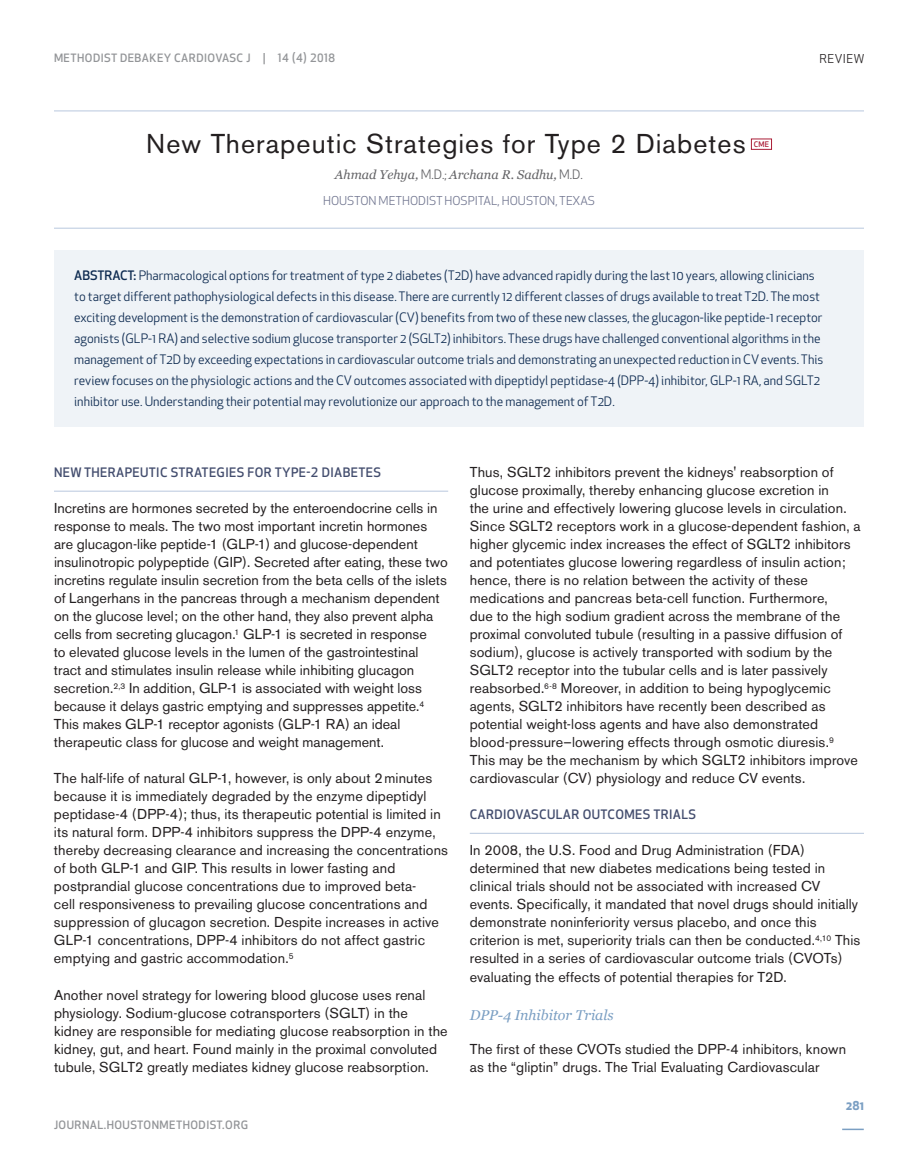
<style>
.page{position:relative;width:918px;height:1175px;background:#fff}
.page>*{position:absolute;margin:0;border:0;box-sizing:border-box;transform-origin:0 0}
.t1{font:27px "Akzidenz Grotesk BE";letter-spacing:.04em;color:#231f20}
.t2{font:14.25px/18px "Akzidenz Grotesk BE";letter-spacing:.01em;color:#231f20}
.t3{font:italic 14.25px "Georgia";color:#7b9fc3}
.t4{font:12.75px/21px "Apex New";color:#0e2b51}
.t5{font:500 12.75px "Apex New";letter-spacing:.03em;color:#434d6e}
.t6{font:italic 12.75px "Georgia";color:#636366}
.t7{font:12px "Apex New";color:#727791}
.t8{font:12px "Apex New";letter-spacing:.04em;color:#231f20}
.t9{font:700 12px "Apex New";color:#7b9fc3}
.t10{font:500 11.25px "Apex New";letter-spacing:.04em;color:#939598}
.t11{font:500 7.5px "Apex New";color:#ab1d36}
.s1{font-family:"Apex New";font-style:normal}
.s2{font-weight:500}
</style>
<div class="page">
<hr style="left:842px;top:1128px;width:22px;height:2px;background:#7b9fc3">
<hr style="left:54px;top:110px;width:810px;height:1px;background:#b8c8de">
<hr style="left:54px;top:491px;width:394px;height:1px;background:#b8c8de">
<hr style="left:470px;top:833px;width:394px;height:1px;background:#b8c8de">
<hr style="left:54px;top:228px;width:810px;height:1px;background:#b8c8de">
<div style="left:751px;top:139px;width:21px;height:11px;border:1px solid #ab1d36"></div>
<div style="left:54px;top:250px;width:810px;height:176px;background:#eff3f7"></div>
<p class="t10" style="left:54px;top:51px;width:282px">METHODIST DEBAKEY CARDIOVASC J | 14 (4) 2018</p>
<p class="t8" style="left:819px;top:51px;width:46px">REVIEW</p>
<h1 class="t1" style="left:146px;top:127px;width:601px">New Therapeutic Strategies for Type 2 Diabetes</h1>
<p class="t11" style="left:754px;top:139px;width:17px">CME</p>
<p class="t6" style="left:335px;top:166px;width:250px">Ahmad Yehya, <span class="s1">M.D.;</span> Archana R. Sadhu, <span class="s1">M.D.</span></p>
<p class="t7" style="left:323px;top:193px;width:273px">HOUSTON METHODIST HOSPITAL, HOUSTON, TEXAS</p>
<p class="t4" style="left:74px;top:265px;width:751px"><span class="s2">ABSTRACT:</span> Pharmacological options for treatment of type 2 diabetes (T2D) have advanced rapidly during the last 10 years, allowing clinicians to target different pathophysiological defects in this disease. There are currently 12 different classes of drugs available to treat T2D. The most exciting development is the demonstration of cardiovascular (CV) benefits from two of these new classes, the glucagon-like peptide-1 receptor agonists (GLP-1 RA) and selective sodium glucose transporter 2 (SGLT2) inhibitors. These drugs have challenged conventional algorithms in the management of T2D by exceeding expectations in cardiovascular outcome trials and demonstrating an unexpected reduction in CV events. This review focuses on the physiologic actions and the CV outcomes associated with dipeptidyl peptidase-4 (DPP-4) inhibitor, GLP-1 RA, and SGLT2 inhibitor use. Understanding their potential may revolutionize our approach to the management of T2D.</p>
<p class="t5" style="left:54px;top:464px;width:329px">NEW THERAPEUTIC STRATEGIES FOR TYPE-2 DIABETES</p>
<p class="t2" style="left:54px;top:499px;width:395px">Incretins are hormones secreted by the enteroendocrine cells in response to meals. The two most important incretin hormones are glucagon-like peptide-1 (GLP-1) and glucose-dependent insulinotropic polypeptide (GIP). Secreted after eating, these two incretins regulate insulin secretion from the beta cells of the islets of Langerhans in the pancreas through a mechanism dependent on the glucose level; on the other hand, they also prevent alpha cells from secreting glucagon.<sup>1</sup> GLP-1 is secreted in response<br>to elevated glucose levels in the lumen of the gastrointestinal tract and stimulates insulin release while inhibiting glucagon secretion.<sup>2,3</sup> In addition, GLP-1 is associated with weight loss because it delays gastric emptying and suppresses appetite.<sup>4<br></sup>This makes GLP-1 receptor agonists (GLP-1 RA) an ideal therapeutic class for glucose and weight management.</p>
<p class="t2" style="left:54px;top:769px;width:396px">The half-life of natural GLP-1, however, is only about 2minutes because it is immediately degraded by the enzyme dipeptidyl peptidase-4 (DPP-4); thus, its therapeutic potential is limited in its natural form. DPP-4 inhibitors suppress the DPP-4 enzyme, thereby decreasing clearance and increasing the concentrations of both GLP-1 and GIP. This results in lower fasting and postprandial glucose concentrations due to improved beta-<br>cell responsiveness to prevailing glucose concentrations and suppression of glucagon secretion. Despite increases in active GLP-1 concentrations, DPP-4 inhibitors do not affect gastric emptying and gastric accommodation.<sup>5</sup></p>
<p class="t2" style="left:54px;top:985px;width:395px">Another novel strategy for lowering blood glucose uses renal physiology. Sodium-glucose cotransporters (SGLT) in the kidney are responsible for mediating glucose reabsorption in the kidney, gut, and heart. Found mainly in the proximal convoluted tubule, SGLT2 greatly mediates kidney glucose reabsorption.</p>
<p class="t10" style="left:54px;top:1117px;width:196px">JOURNAL.HOUSTONMETHODIST.ORG</p>
<p class="t2" style="left:470px;top:463px;width:392px">Thus, SGLT2 inhibitors prevent the kidneys' reabsorption of glucose proximally, thereby enhancing glucose excretion in<br>the urine and effectively lowering glucose levels in circulation.<br>Since SGLT2 receptors work in a glucose-dependent fashion, a higher glycemic index increases the effect of SGLT2 inhibitors and potentiates glucose lowering regardless of insulin action; hence, there is no relation between the activity of these medications and pancreas beta-cell function. Furthermore,<br>due to the high sodium gradient across the membrane of the proximal convoluted tubule (resulting in a passive diffusion of sodium), glucose is actively transported with sodium by the SGLT2 receptor into the tubular cells and is later passively reabsorbed.<sup>6-8</sup> Moreover, in addition to being hypoglycemic agents, SGLT2 inhibitors have recently been described as potential weight-loss agents and have also demonstrated blood-pressure–lowering effects through osmotic diuresis.<sup>9<br></sup>This may be the mechanism by which SGLT2 inhibitors improve cardiovascular (CV) physiology and reduce CV events.</p>
<p class="t5" style="left:470px;top:806px;width:228px">CARDIOVASCULAR OUTCOMES TRIALS</p>
<p class="t2" style="left:470px;top:841px;width:392px">In 2008, the U.S. Food and Drug Administration (FDA) determined that new diabetes medications being tested in clinical trials should not be associated with increased CV events. Specifically, it mandated that novel drugs should initially demonstrate noninferiority versus placebo, and once this criterion is met, superiority trials can then be conducted.<sup>4,10</sup> This resulted in a series of cardiovascular outcome trials (CVOTs) evaluating the effects of potential therapies for T2D.</p>
<p class="t3" style="left:470px;top:1005px;width:145px">DPP-4 Inhibitor Trials</p>
<p class="t2" style="left:470px;top:1039px;width:378px">The first of these CVOTs studied the DPP-4 inhibitors, known as the “gliptin” drugs. The Trial Evaluating Cardiovascular</p>
<p class="t9" style="left:846px;top:1097px;width:20px">281</p>
</div>
